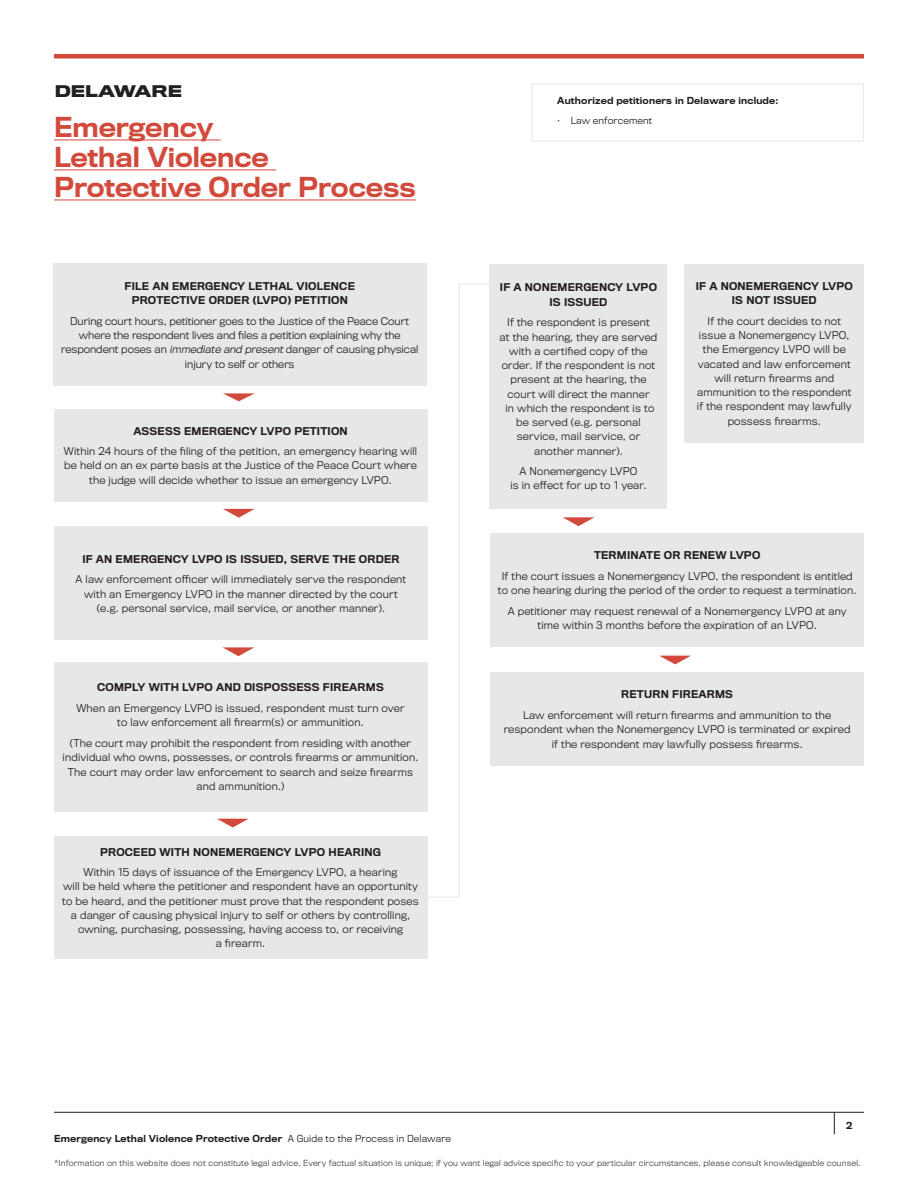
<style>
.page{position:relative;width:918px;height:1188px;background:#fff}
.page>*{position:absolute;margin:0;border:0;box-sizing:border-box;transform-origin:0 0}
.t1{font:500 25.5px "Titling Gothic FB Normal";color:#d14a3b}
.t2{font:700 15px "Titling Gothic FB Wide";color:#231f20}
.Body_Copy{font:300 10.05px/14.2px "Titling Gothic FB Normal";letter-spacing:.02em;color:#211d1e;text-align:center}
.Body_Copy-2{font:500 10.05px/14.2px "Titling Gothic FB Normal";letter-spacing:.02em;color:#211d1e;text-align:center}
.Body_Copy-3{font:300 10.05px/14.2px "Titling Gothic FB Normal";color:#211d1e;text-align:center}
.Body_Copy-4{font:500 9px "Titling Gothic FB Normal";letter-spacing:.02em;color:#211d1e}
.t3{font:300 9px "Titling Gothic FB Normal";letter-spacing:.02em;color:#211d1e}
.t4{font:300 7.8px "Titling Gothic FB Normal";letter-spacing:.02em;color:#403b3b}
.s1{font-style:italic}
.s2{font-weight:300}
</style>
<div class="page">
<hr style="left:54px;top:1112px;width:810px;height:1px;background:#211d1e">
<svg style="left:834px;top:1112px;width:1px;height:22px"></svg>
<hr style="left:54px;top:140px;width:167px;height:1px;background:#d14a3b">
<hr style="left:54px;top:170px;width:222px;height:1px;background:#d14a3b">
<hr style="left:54px;top:200px;width:362px;height:1px;background:#d14a3b">
<hr style="left:54px;top:54px;width:810px;height:4px;background:#d14a3b">
<div style="left:54px;top:527px;width:374px;height:113px;background:#e6e7e9"></div>
<div style="left:53px;top:264px;width:374px;height:122px;background:#e6e7e9"></div>
<div style="left:54px;top:662px;width:373px;height:149px;background:#e6e7e9"></div>
<div style="left:54px;top:409px;width:373px;height:92px;background:#e6e7e9"></div>
<div style="left:490px;top:264px;width:177px;height:245px;background:#e6e7e9"></div>
<div style="left:490px;top:534px;width:374px;height:113px;background:#e6e7e9"></div>
<svg style="left:223px;top:393px;width:32px;height:8px"></svg>
<svg style="left:223px;top:509px;width:32px;height:9px"></svg>
<svg style="left:563px;top:517px;width:31px;height:9px"></svg>
<svg style="left:427px;top:283px;width:64px;height:615px"></svg>
<svg style="left:223px;top:647px;width:31px;height:9px"></svg>
<div style="left:54px;top:836px;width:373px;height:122px;background:#e6e7e9"></div>
<svg style="left:217px;top:819px;width:31px;height:8px"></svg>
<div style="left:685px;top:264px;width:179px;height:179px;background:#e6e7e9"></div>
<div style="left:490px;top:672px;width:374px;height:94px;background:#e6e7e9"></div>
<svg style="left:660px;top:656px;width:31px;height:8px"></svg>
<div style="left:531px;top:83px;width:333px;height:58px;border:1px solid #e6e7e9"></div>
<p class="t2" style="left:55px;top:82px;width:129px">DELAWARE</p>
<p class="t1" style="left:54px;top:112px;width:161px">Emergency</p>
<p class="t1" style="left:54px;top:142px;width:216px">Lethal Violence</p>
<p class="t1" style="left:54px;top:172px;width:363px">Protective Order Process</p>
<p class="Body_Copy-2" style="left:125px;top:279px;width:232px">FILE AN EMERGENCY LETHAL VIOLENCE<br>PROTECTIVE ORDER (LVPO) PETITION</p>
<p class="Body_Copy-3" style="left:61px;top:314px;width:359px">During court hours, petitioner goes to the Justice of the Peace Court where the respondent lives and files a petition explaining why the respondent poses an <span class="s1">immediate and present</span> danger of causing physical injury to self or others</p>
<p class="Body_Copy-2" style="left:133px;top:424px;width:216px">ASSESS EMERGENCY LVPO PETITION</p>
<p class="Body_Copy" style="left:64px;top:444px;width:355px">Within 24 hours of the filing of the petition, an emergency hearing will be held on an ex parte basis at the Justice of the Peace Court where the judge will decide whether to issue an emergency LVPO.</p>
<p class="Body_Copy-2" style="left:82px;top:552px;width:319px">IF AN EMERGENCY LVPO IS ISSUED, SERVE THE ORDER</p>
<p class="Body_Copy" style="left:76px;top:573px;width:332px">A law enforcement officer will immediately serve the respondent with an Emergency LVPO in the manner directed by the court (e.g. personal service, mail service, or another manner).</p>
<p class="Body_Copy-2" style="left:97px;top:681px;width:288px">COMPLY WITH LVPO AND DISPOSSESS FIREARMS</p>
<p class="Body_Copy" style="left:76px;top:701px;width:330px">When an Emergency LVPO is issued, respondent must turn over to law enforcement all firearm(s) or ammunition.</p>
<p class="Body_Copy" style="left:63px;top:736px;width:357px">(The court may prohibit the respondent from residing with another individual who owns, possesses, or controls firearms or ammunition.<br>The court may order law enforcement to search and seize firearms and ammunition.)</p>
<p class="Body_Copy-2" style="left:100px;top:845px;width:282px">PROCEED WITH NONEMERGENCY LVPO HEARING</p>
<p class="Body_Copy" style="left:62px;top:865px;width:358px">Within 15 days of issuance of the Emergency LVPO, a hearing<br>will be held where the petitioner and respondent have an opportunity to be heard, and the petitioner must prove that the respondent poses a danger of causing physical injury to self or others by controlling, owning, purchasing, possessing, having access to, or receiving<br>a firearm.</p>
<p class="Body_Copy-4" style="left:557px;top:95px;width:223px">Authorized petitioners in Delaware include:</p>
<p class="t3" style="left:557px;top:116px;width:96px">• Law enforcement</p>
<p class="Body_Copy-2" style="left:500px;top:281px;width:159px">IF A NONEMERGENCY LVPO<br>IS ISSUED</p>
<p class="Body_Copy" style="left:500px;top:316px;width:159px">If the respondent is present<br>at the hearing, they are served with a certified copy of the order. If the respondent is not present at the hearing, the court will direct the manner<br>in which the respondent is to be served (e.g. personal service, mail service, or another manner).</p>
<p class="Body_Copy" style="left:510px;top:464px;width:138px">A Nonemergency LVPO<br>is in effect for up to 1 year.</p>
<p class="Body_Copy-2" style="left:696px;top:279px;width:159px">IF A NONEMERGENCY LVPO<br>IS NOT ISSUED</p>
<p class="Body_Copy" style="left:697px;top:314px;width:156px">If the court decides to not issue a Nonemergency LVPO, the Emergency LVPO will be vacated and law enforcement will return firearms and ammunition to the respondent if the respondent may lawfully possess firearms.</p>
<p class="Body_Copy-2" style="left:594px;top:548px;width:168px">TERMINATE OR RENEW LVPO</p>
<p class="Body_Copy" style="left:498px;top:569px;width:360px">If the court issues a Nonemergency LVPO, the respondent is entitled to one hearing during the period of the order to request a termination.</p>
<p class="Body_Copy" style="left:508px;top:604px;width:340px">A petitioner may request renewal of a Nonemergency LVPO at any time within 3 months before the expiration of an LVPO.</p>
<p class="Body_Copy-2" style="left:621px;top:688px;width:113px">RETURN FIREARMS</p>
<p class="Body_Copy" style="left:504px;top:708px;width:348px">Law enforcement will return firearms and ammunition to the respondent when the Nonemergency LVPO is terminated or expired if the respondent may lawfully possess firearms.</p>
<p class="Body_Copy-4" style="left:846px;top:1121px;width:8px">2</p>
<p class="t4" style="left:54px;top:1159px;width:808px">*Information on this website does not constitute legal advice. Every factual situation is unique; if you want legal advice specific to your particular circumstances, please consult knowledgeable counsel.</p>
<p class="Body_Copy-4" style="left:54px;top:1133px;width:398px">Emergency Lethal Violence Protective Order <span class="s2">A Guide to the Process in Delaware</span></p>
</div>
